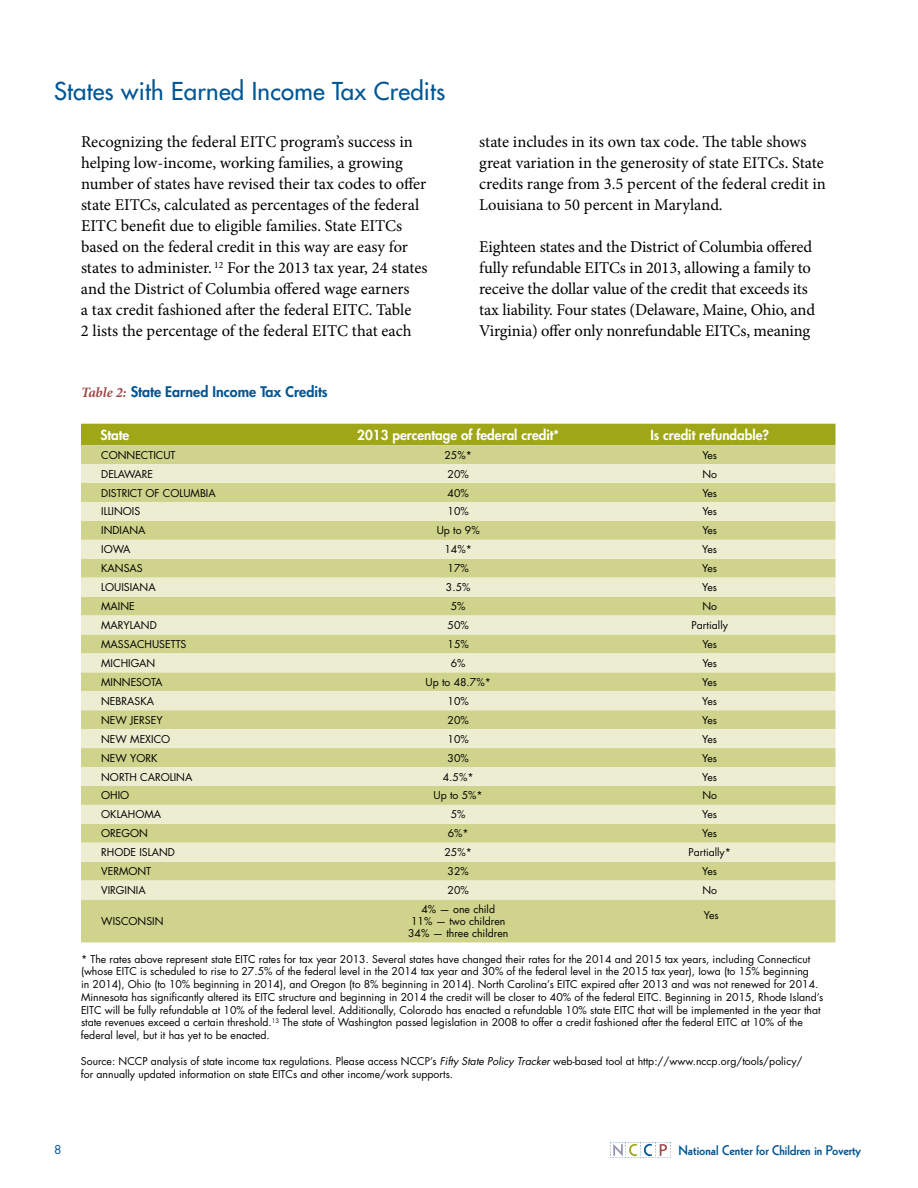
<style>
.page{position:relative;width:918px;height:1188px;background:#fff}
.page>*{position:absolute;margin:0;border:0;box-sizing:border-box;transform-origin:0 0}
.t1{font:24px "Futura";letter-spacing:.01em;color:#005695}
.t2{font:16.5px/21px "Minion Pro";letter-spacing:-.005em;color:#000}
.t3{font:800 14.25px "Futura";color:#005695}
.t4{font:800 13.5px "Futura";color:#fff}
.t5{font:800 13.5px "Kabel";color:#005695}
.t6{font:12px "Futura";color:#005695}
.t7{font:10.5px/12.8px "Futura";color:#000}
.s1{font-family:"Minion Pro";font-weight:700;font-style:italic;color:#9d4a48}
.s2{font-style:italic}
</style>
<div class="page">
<svg style="left:610px;top:1142px;width:61px;height:16px"></svg>
<div style="left:81px;top:424px;width:755px;height:21px;background:#9fa617"></div>
<div style="left:81px;top:445px;width:755px;height:497px;background:#cfd38b"></div>
<svg style="left:81px;top:464px;width:755px;height:436px;background:#dee0b0"></svg>
<h1 class="t1" style="left:54px;top:76px;width:393px">States with Earned Income Tax Credits</h1>
<p class="t2" style="left:81px;top:131px;width:348px">Recognizing the federal EITC program’s success in helping low-income, working families, a growing number of states have revised their tax codes to offer state EITCs, calculated as percentages of the federal EITC benefit due to eligible families. State EITCs based on the federal credit in this way are easy for states to administer. <sup>12</sup> For the 2013 tax year, 24 states and the District of Columbia offered wage earners<br>a tax credit fashioned after the federal EITC. Table<br>2 lists the percentage of the federal EITC that each</p>
<h2 class="t2" style="left:479px;top:131px;width:348px">state includes in its own tax code. The table shows great variation in the generosity of state EITCs. State credits range from 3.5 percent of the federal credit in Louisiana to 50 percent in Maryland.</h2>
<p class="t2" style="left:479px;top:236px;width:337px">Eighteen states and the District of Columbia offered fully refundable EITCs in 2013, allowing a family to receive the dollar value of the credit that exceeds its tax liability. Four states (Delaware, Maine, Ohio, and Virginia) offer only nonrefundable EITCs, meaning</p>
<h3 class="t3" style="left:81px;top:383px;width:248px"><span class="s1">Table 2:</span> State Earned Income Tax Credits</h3>
<p class="t4" style="left:100px;top:426px;width:30px">State</p>
<p class="t4" style="left:357px;top:426px;width:203px">2013 percentage of federal credit*</p>
<p class="t4" style="left:650px;top:426px;width:120px">Is credit refundable?</p>
<p class="t7" style="left:101px;top:449px;width:69px">CONNECTICUT</p>
<p class="t7" style="left:444px;top:449px;width:29px">25%*</p>
<p class="t7" style="left:702px;top:449px;width:16px">Yes</p>
<p class="t7" style="left:101px;top:468px;width:53px">DELAWARE</p>
<p class="t7" style="left:448px;top:468px;width:23px">20%</p>
<p class="t7" style="left:702px;top:468px;width:16px">No</p>
<p class="t7" style="left:101px;top:486px;width:77px">DISTRICT OF COLU</p>
<p class="t7" style="left:191px;top:486px;width:27px">MBIA</p>
<p class="t7" style="left:448px;top:486px;width:23px">40%</p>
<p class="t7" style="left:702px;top:486px;width:16px">Yes</p>
<p class="t7" style="left:101px;top:505px;width:41px">ILLI NOIS</p>
<p class="t7" style="left:448px;top:505px;width:23px">10%</p>
<p class="t7" style="left:702px;top:505px;width:16px">Yes</p>
<p class="t7" style="left:101px;top:524px;width:46px">INDIANA</p>
<p class="t7" style="left:437px;top:524px;width:44px">Up to 9%</p>
<p class="t7" style="left:702px;top:524px;width:16px">Yes</p>
<p class="t7" style="left:101px;top:543px;width:9px">IOW</p>
<p class="t7" style="left:123px;top:543px;width:9px">A</p>
<p class="t7" style="left:444px;top:543px;width:29px">14%*</p>
<p class="t7" style="left:702px;top:543px;width:16px">Yes</p>
<p class="t7" style="left:101px;top:562px;width:43px">KANSAS</p>
<p class="t7" style="left:448px;top:562px;width:23px">17%</p>
<p class="t7" style="left:702px;top:562px;width:16px">Yes</p>
<p class="t7" style="left:101px;top:581px;width:7px">LOUI</p>
<p class="t7" style="left:124px;top:581px;width:33px">SIANA</p>
<p class="t7" style="left:446px;top:581px;width:26px">3.5%</p>
<p class="t7" style="left:702px;top:581px;width:16px">Yes</p>
<p class="t7" style="left:101px;top:600px;width:35px">MAINE</p>
<p class="t7" style="left:451px;top:600px;width:16px">5%</p>
<p class="t7" style="left:702px;top:600px;width:16px">No</p>
<p class="t7" style="left:101px;top:619px;width:56px">MARYLAND</p>
<p class="t7" style="left:448px;top:619px;width:23px">50%</p>
<p class="t7" style="left:692px;top:619px;width:38px">Partially</p>
<p class="t7" style="left:101px;top:638px;width:87px">MASSACHUSETTS</p>
<p class="t7" style="left:448px;top:638px;width:23px">15%</p>
<p class="t7" style="left:702px;top:638px;width:16px">Yes</p>
<p class="t7" style="left:101px;top:657px;width:56px">MICHIGAN</p>
<p class="t7" style="left:451px;top:657px;width:16px">6%</p>
<p class="t7" style="left:702px;top:657px;width:16px">Yes</p>
<p class="t7" style="left:101px;top:676px;width:63px">MINNESOTA</p>
<p class="t7" style="left:426px;top:676px;width:67px">Up to 48.7%*</p>
<p class="t7" style="left:702px;top:676px;width:16px">Yes</p>
<p class="t7" style="left:101px;top:695px;width:54px">NEBRASKA</p>
<p class="t7" style="left:448px;top:695px;width:23px">10%</p>
<p class="t7" style="left:702px;top:695px;width:16px">Yes</p>
<p class="t7" style="left:101px;top:714px;width:63px">NEW JERSEY</p>
<p class="t7" style="left:448px;top:714px;width:23px">20%</p>
<p class="t7" style="left:702px;top:714px;width:16px">Yes</p>
<p class="t7" style="left:101px;top:733px;width:70px">NEW MEXICO</p>
<p class="t7" style="left:448px;top:733px;width:23px">10%</p>
<p class="t7" style="left:702px;top:733px;width:16px">Yes</p>
<p class="t7" style="left:101px;top:751px;width:57px">NEW YORK</p>
<p class="t7" style="left:448px;top:751px;width:23px">30%</p>
<p class="t7" style="left:702px;top:751px;width:16px">Yes</p>
<p class="t7" style="left:101px;top:770px;width:93px">NORTH CAROLI NA</p>
<p class="t7" style="left:443px;top:770px;width:32px">4.5%*</p>
<p class="t7" style="left:702px;top:770px;width:16px">Yes</p>
<p class="t7" style="left:101px;top:789px;width:23px">OHIO</p>
<p class="t7" style="left:434px;top:789px;width:51px">Up to 5%*</p>
<p class="t7" style="left:702px;top:789px;width:16px">No</p>
<p class="t7" style="left:101px;top:808px;width:62px">OKLAHOMA</p>
<p class="t7" style="left:451px;top:808px;width:16px">5%</p>
<p class="t7" style="left:702px;top:808px;width:16px">Yes</p>
<p class="t7" style="left:101px;top:827px;width:48px">OREGON</p>
<p class="t7" style="left:448px;top:827px;width:23px">6%*</p>
<p class="t7" style="left:702px;top:827px;width:16px">Yes</p>
<p class="t7" style="left:101px;top:846px;width:74px">RHODE ISLAND</p>
<p class="t7" style="left:444px;top:846px;width:29px">25%*</p>
<p class="t7" style="left:688px;top:846px;width:44px">Partially*</p>
<p class="t7" style="left:101px;top:865px;width:51px">VERMONT</p>
<p class="t7" style="left:448px;top:865px;width:23px">32%</p>
<p class="t7" style="left:702px;top:865px;width:16px">Yes</p>
<p class="t7" style="left:101px;top:884px;width:46px">VIRGI NIA</p>
<p class="t7" style="left:448px;top:884px;width:23px">20%</p>
<p class="t7" style="left:702px;top:884px;width:16px">No</p>
<p class="t7" style="left:101px;top:915px;width:64px">WISCONSIN</p>
<p class="t7" style="left:408px;top:903px;width:102px;line-height:12px;text-align:center">4% — one child<br>11% — two children<br>34% — three children</p>
<p class="t7" style="left:704px;top:909px;width:16px">Yes</p>
<p class="t7" style="left:81px;top:953px;width:744px">* The rates above represent state EITC rates for tax year 2013. Several states have changed their rates for the 2014 and 2015 tax years, including Connecticut (whose EITC is scheduled to rise to 27.5% of the federal level in the 2014 tax year and 30% of the federal level in the 2015 tax year), Iowa (to 15% beginning<br>in 2014), Ohio (to 10% beginning in 2014), and Oregon (to 8% beginning in 2014). North Carolina’s EITC expired after 2013 and was not renewed for 2014.<br>Minnesota has significantly altered its EITC structure and beginning in 2014 the credit will be closer to 40% of the federal EITC. Beginning in 2015, Rhode Island’s EITC will be fully refundable at 10% of the federal level. Additionally, Colorado has enacted a refundable 10% state EITC that will be implemented in the year that state revenues exceed a certain threshold.<sup>13</sup> The state of Washington passed legislation in 2008 to offer a credit fashioned after the federal EITC at 10% of the federal level, but it has yet to be enacted.</p>
<p class="t7" style="left:81px;top:1055px;width:723px">Source: NCCP analysis of state income tax regulations. Please access NCCP’s <span class="s2">Fifty State Policy Tracker</span> web-based tool at http://www.nccp.org/tools/policy/ for annually updated information on state EITCs and other income/work supports.</p>
<p class="t6" style="left:54px;top:1141px;width:9px">8</p>
<p class="t5" style="left:678px;top:1143px;width:184px">National Center for Children in Poverty</p>
</div>
